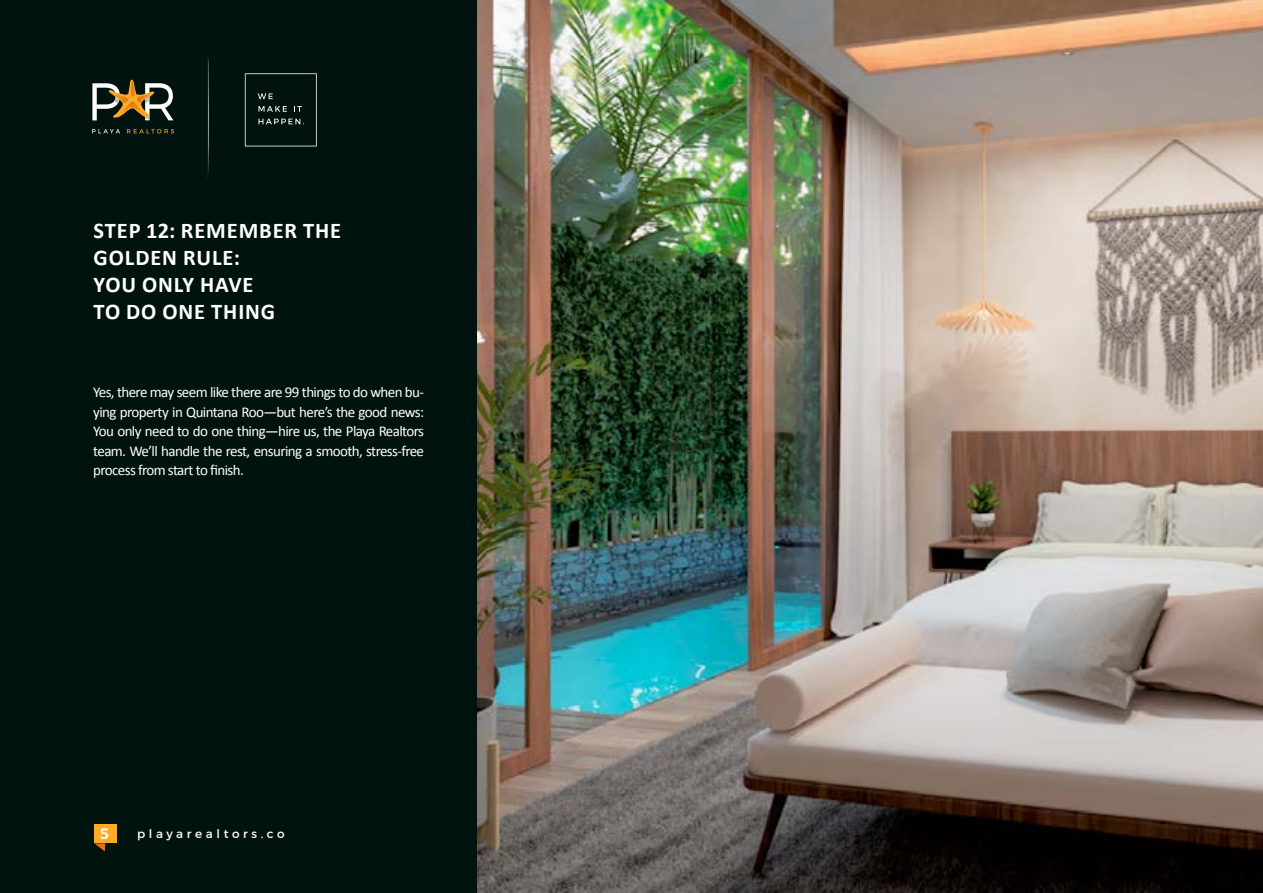
<style>
.page{position:relative;width:1263px;height:893px;background:#fff}
.page>*{position:absolute;margin:0;border:0;box-sizing:border-box;transform-origin:0 0}
.t1{font:700 22.5px/27px "Calibri";letter-spacing:.04em;color:#fff}
.t2{font:15px/19.5px "Calibri";letter-spacing:-.04em;color:#fff;text-align:justify}
.t3{font:500 15px "Montserrat";color:#fff}
.t4{font:12px "Montserrat";letter-spacing:.3em;color:#fff}
</style>
<div class="page">
<img style="left:476px;top:0;width:787px;height:893px">
<div style="left:0;top:0;width:476px;height:893px;background:#00130e"></div>
<div style="left:94px;top:824px;width:23px;height:19px;background:#ffab28"></div>
<svg style="left:94px;top:843px;width:11px;height:8px"></svg>
<svg style="left:245px;top:73px;width:72px;height:73px"></svg>
<svg style="left:92px;top:129px;width:28px;height:4px"></svg>
<svg style="left:127px;top:129px;width:47px;height:4px"></svg>
<svg style="left:92px;top:80px;width:81px;height:41px"></svg>
<img style="left:117px;top:101px;width:30px;height:15px">
<img style="left:136px;top:92px;width:18px;height:11px">
<img style="left:130px;top:81px;width:7px;height:16px">
<img style="left:111px;top:91px;width:19px;height:12px">
<img style="left:208px;top:57px;width:1px;height:117px">
<h1 class="t1" style="left:94px;top:217px;width:249px">STEP 12: REMEMBER THE<br>GOLDEN RULE:<br>YOU ONLY HAVE<br>TO DO ONE THING</h1>
<p class="t2" style="left:93px;top:382px;width:332px">Yes, there may seem like there are 99 things to do when bu&shy;ying property in Quintana Roo—but here’s the good news:<br>You only need to do one thing—hire us, the Playa Realtors team. We’ll handle the rest, ensuring a smooth, stress-free process from start to finish.</p>
<p class="t3" style="left:100px;top:822px;width:10px">5</p>
<p class="t4" style="left:137px;top:824px;width:149px">playarealtors.co</p>
</div>
